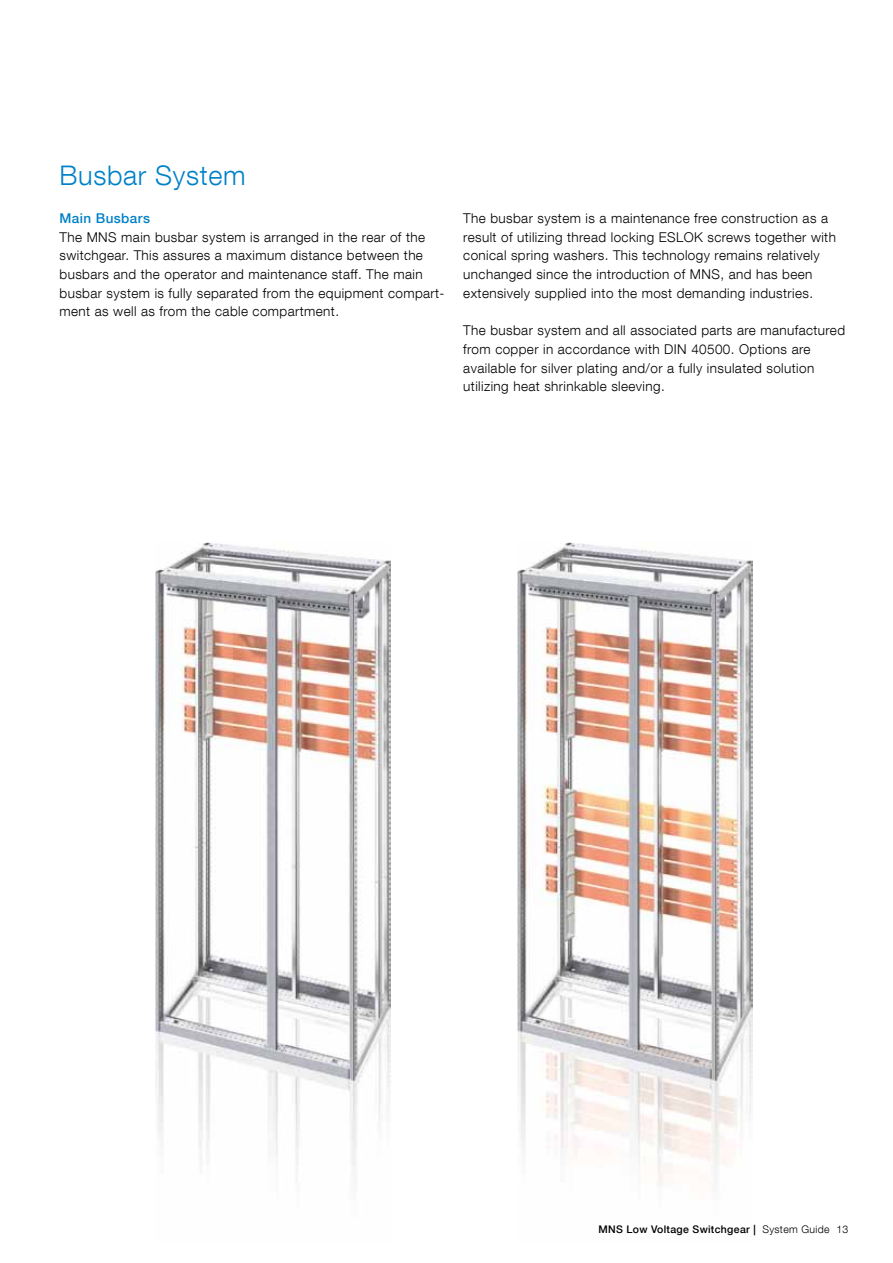
<style>
.page{position:relative;width:893px;height:1263px;background:#fff}
.page>*{position:absolute;margin:0;border:0;box-sizing:border-box;transform-origin:0 0}
.t1{font:300 27px "ABB Neue Helvetica";letter-spacing:.025em;color:#0081c7}
.t2{font:300 13.5px/18.8px "ABB Neue Helvetica";letter-spacing:.03em;color:#000}
.t3{font:500 13.5px "ABB Neue Helvetica";letter-spacing:.03em;color:#0081c7}
.t4{font:500 10.5px "ABB Neue Helvetica";letter-spacing:.03em;color:#000}
.s1{font-weight:300}
</style>
<div class="page">
<img style="left:155px;top:542px;width:235px;height:624px">
<img style="left:518px;top:542px;width:235px;height:642px">
<h1 class="t1" style="left:60px;top:159px;width:188px">Busbar System</h1>
<p class="t3" style="left:60px;top:210px;width:92px">Main Busbars</p>
<p class="t2" style="left:60px;top:227px;width:387px">The MNS main busbar system is arranged in the rear of the switchgear. This assures a maximum distance between the busbars and the operator and maintenance staff. The main busbar system is fully separated from the equipment compart&shy;ment as well as from the cable compartment.</p>
<p class="t2" style="left:463px;top:208px;width:374px">The busbar system is a maintenance free construction as a result of utilizing thread locking ESLOK screws together with conical spring washers. This technology remains relatively unchanged since the introduction of MNS, and has been extensively supplied into the most demanding industries.</p>
<p class="t2" style="left:463px;top:321px;width:383px">The busbar system and all associated parts are manufactured from copper in accordance with DIN 40500. Options are available for silver plating and/or a fully insulated solution utilizing heat shrinkable sleeving.</p>
<p class="t4" style="left:599px;top:1223px;width:251px">MNS Low Voltage Switchgear | <span class="s1">System Guide 13</span></p>
</div>
